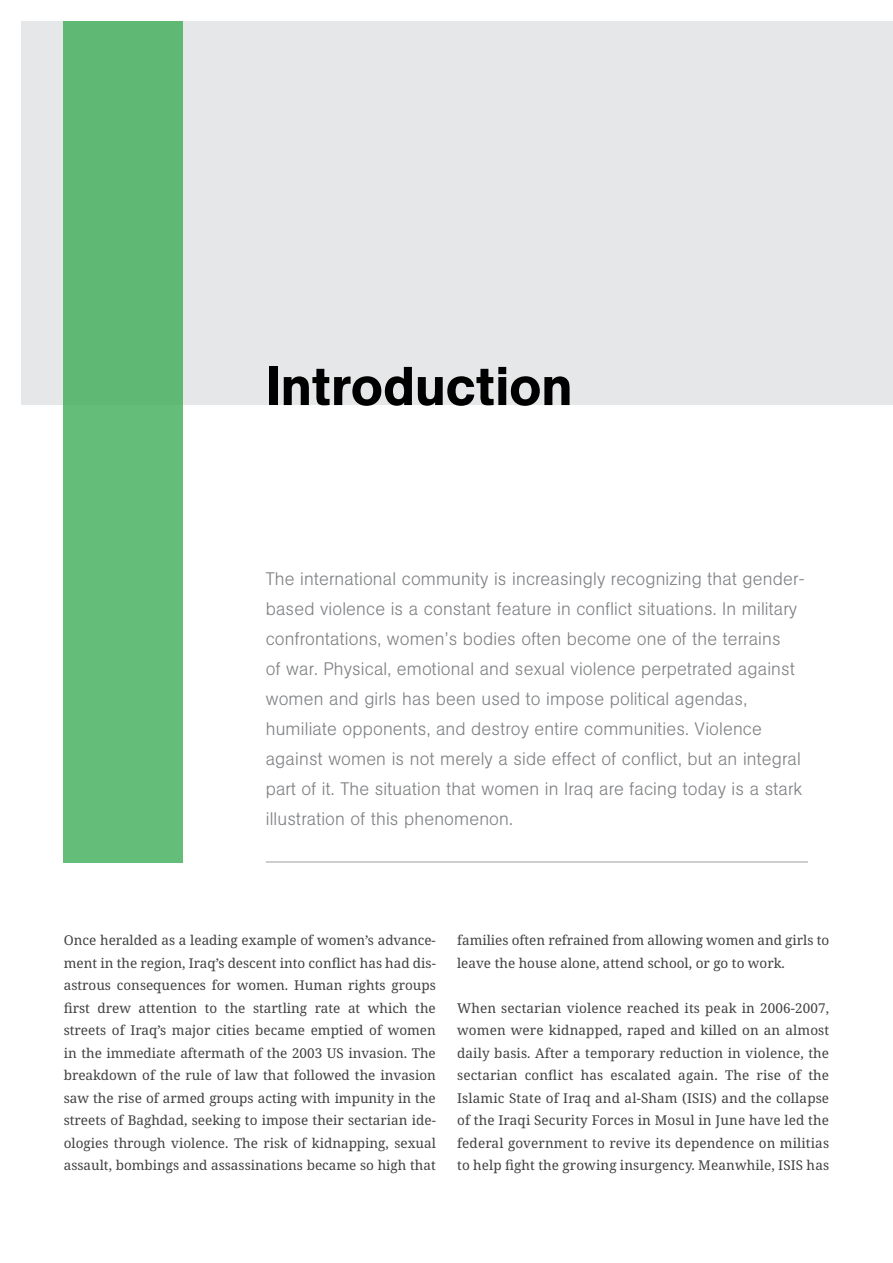
<style>
.page{position:relative;width:893px;height:1263px;background:#fff}
.page>*{position:absolute;margin:0;border:0;box-sizing:border-box;transform-origin:0 0}
.t1{font:500 54px "AG Book BQ";letter-spacing:.01em;color:#000}
.t2{font:300 18px/30px "AG Book BQ";letter-spacing:.01em;color:#808285}
.t3{font:13.5px/22.5px "Noto Serif";color:#414042;text-align:justify}
</style>
<div class="page">
<div style="left:21px;top:21px;width:872px;height:384px;background:#e6e7e8"></div>
<div style="left:64px;top:21px;width:119px;height:842px;background:#64bd78"></div>
<hr style="left:266px;top:861px;width:542px;height:2px;background:#bcbec0">
<h1 class="t1" style="left:266px;top:353px;width:308px">Introduction</h1>
<p class="t2" style="left:266px;top:564px;width:541px">The international community is increasingly recognizing that gender&shy;based violence is a constant feature in conflict situations. In military confrontations, women’s bodies often become one of the terrains<br>of war. Physical, emotional and sexual violence perpetrated against women and girls has been used to impose political agendas, humiliate opponents, and destroy entire communities. Violence against women is not merely a side effect of conflict, but an integral part of it. The situation that women in Iraq are facing today is a stark illustration of this phenomenon.</p>
<p class="t3" style="left:64px;top:928px;width:374px">Once heralded as a leading example of women’s advance&shy;ment in the region, Iraq’s descent into conflict has had dis&shy;astrous consequences for women. Human rights groups first drew attention to the startling rate at which the streets of Iraq’s major cities became emptied of women in the immediate aftermath of the 2003 US invasion. The breakdown of the rule of law that followed the invasion saw the rise of armed groups acting with impunity in the streets of Baghdad, seeking to impose their sectarian ide&shy;ologies through violence. The risk of kidnapping, sexual assault, bombings and assassinations became so high that</p>
<p class="t3" style="left:457px;top:928px;width:374px">families often refrained from allowing women and girls to leave the house alone, attend school, or go to work.</p>
<p class="t3" style="left:457px;top:996px;width:374px">When sectarian violence reached its peak in 2006-2007, women were kidnapped, raped and killed on an almost daily basis. After a temporary reduction in violence, the sectarian conflict has escalated again. The rise of the Islamic State of Iraq and al-Sham (ISIS) and the collapse of the Iraqi Security Forces in Mosul in June have led the federal government to revive its dependence on militias to help fight the growing insurgency. Meanwhile, ISIS has</p>
</div>
